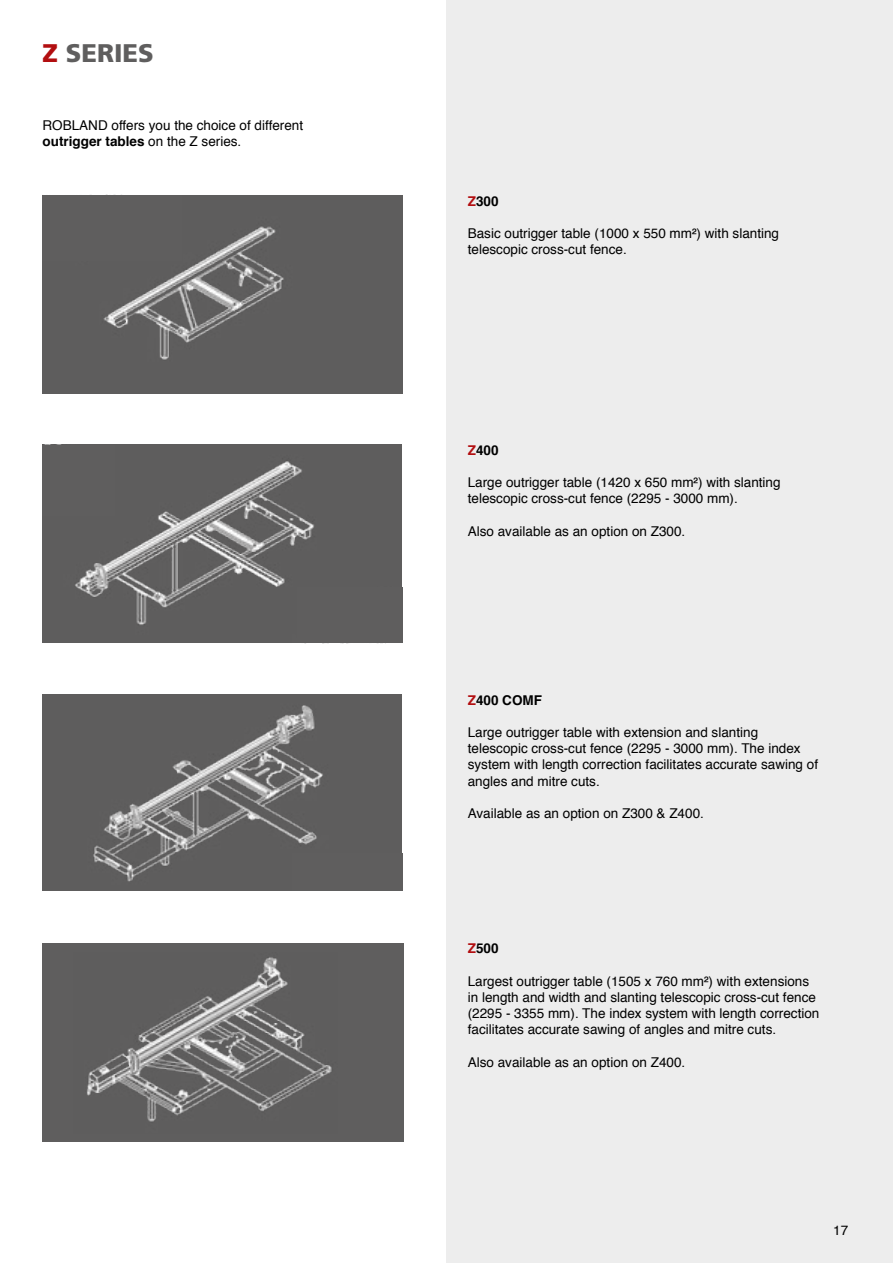
<style>
.page{position:relative;width:893px;height:1263px;background:#fff}
.page>*{position:absolute;margin:0;border:0;box-sizing:border-box;transform-origin:0 0}
.t1{font:900 25.5px "Frutiger LT Std";color:#5f5e5e}
.t2{font:13.5px/16.2px "Helvetica";color:#000}
.t3{font:700 13.5px "Helvetica";color:#000}
.s1{color:#b20e10}
.s2{font-weight:700}
</style>
<div class="page">
<div style="left:446px;top:0;width:447px;height:1263px;background:#ededed"></div>
<img style="left:43px;top:195px;width:360px;height:198px">
<div style="left:43px;top:943px;width:361px;height:198px;background:#5f5e5e"></div>
<img style="left:87px;top:957px;width:245px;height:165px">
<img style="left:43px;top:445px;width:359px;height:198px">
<img style="left:43px;top:694px;width:359px;height:196px">
<div style="left:43px;top:195px;width:139px;height:66px;background:#5f5e5e"></div>
<div style="left:43px;top:445px;width:72px;height:70px;background:#5f5e5e"></div>
<div style="left:297px;top:588px;width:105px;height:55px;background:#5f5e5e"></div>
<div style="left:292px;top:853px;width:110px;height:37px;background:#5f5e5e"></div>
<h1 class="t1" style="left:43px;top:37px;width:113px"><span class="s1">Z</span> SERIES</h1>
<p class="t2" style="left:43px;top:118px;width:262px">ROBLAND offers you the choice of different <span class="s2">outrigger tables</span> on the Z series.</p>
<p class="t3" style="left:468px;top:190px;width:32px"><span class="s1">Z</span>300</p>
<p class="t2" style="left:468px;top:226px;width:313px">Basic outrigger table (1000 x 550 mm²) with slanting telescopic cross-cut fence.</p>
<p class="t3" style="left:468px;top:439px;width:32px"><span class="s1">Z</span>400</p>
<p class="t2" style="left:468px;top:475px;width:314px">Large outrigger table (1420 x 650 mm²) with slanting telescopic cross-cut fence (2295 - 3000 mm).</p>
<p class="t2" style="left:468px;top:523px;width:219px">Also available as an option on Z300.</p>
<p class="t3" style="left:468px;top:689px;width:76px"><span class="s1">Z</span>400 COMF</p>
<p class="t2" style="left:468px;top:724px;width:352px">Large outrigger table with extension and slanting telescopic cross-cut fence (2295 - 3000 mm). The index system with length correction facilitates accurate sawing of angles and mitre cuts.</p>
<p class="t2" style="left:468px;top:805px;width:238px">Available as an option on Z300 &amp; Z400.</p>
<p class="t3" style="left:468px;top:937px;width:32px"><span class="s1">Z</span>500</p>
<p class="t2" style="left:468px;top:973px;width:353px">Largest outrigger table (1505 x 760 mm²) with extensions in length and width and slanting telescopic cross-cut fence (2295 - 3355 mm). The index system with length correction facilitates accurate sawing of angles and mitre cuts.</p>
<p class="t2" style="left:468px;top:1054px;width:219px">Also available as an option on Z400.</p>
<p class="t2" style="left:833px;top:1222px;width:17px">17</p>
<p class="t2" style="left:841px;top:1222px;width:9px">5</p>
</div>
